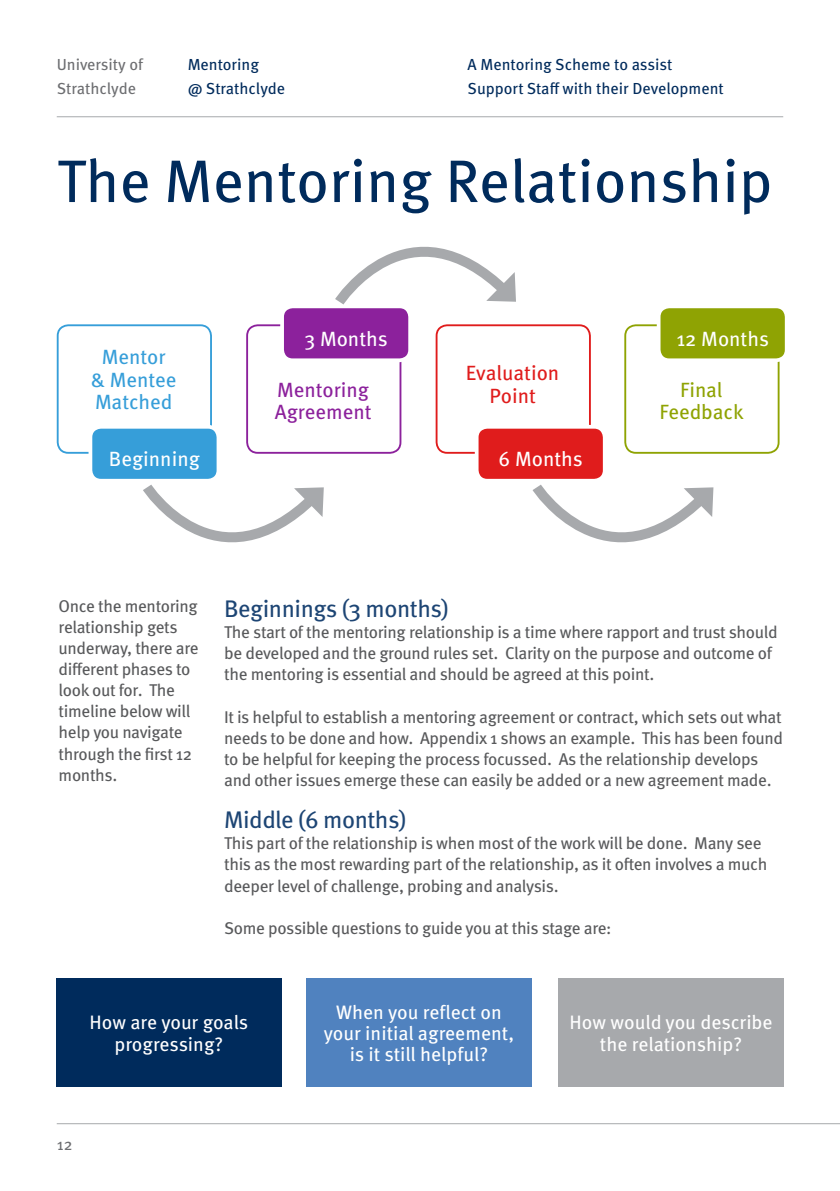
<style>
.page{position:relative;width:840px;height:1191px;background:#fff}
.page>*{position:absolute;margin:0;border:0;box-sizing:border-box;transform-origin:0 0}
.t1{font:60px "Meta OT";color:#002b5c}
.t2{font:24px "Meta OT";letter-spacing:-.02em;color:#1d4574}
.t3{font:20.6px "Meta OT";color:#fff}
.t4{font:20.6px/22.4px "Meta OT";color:#369ed9;text-align:center}
.t5{font:20.6px "Meta OT";color:#8c219c}
.t6{font:20.6px "Meta OT";color:#e01c1c}
.t7{font:20.6px/22.4px "Meta OT";letter-spacing:-.005em;color:#8fa303;text-align:center}
.t8{font:19.4px/21.2px "Meta OT";color:#fff;text-align:center}
.t9{font:17px/21px "Meta OT";letter-spacing:-.02em;color:#58595b}
.t10{font:16px/24px "Meta OT";color:#002b5c}
.t11{font:16px/24px "Meta OT";color:#6d6e71}
</style>
<div class="page">
<hr style="left:57px;top:116px;width:725px;height:1px;background:#a7a9ac">
<hr style="left:57px;top:1123px;width:782px;height:1px;background:#a7a9ac">
<div style="left:57px;top:324px;width:155px;height:130px;border:2px solid #369ed9;border-radius:11px"></div>
<div style="left:435px;top:324px;width:155px;height:130px;border:2px solid #e01c1c;border-radius:11px"></div>
<div style="left:246px;top:324px;width:155px;height:130px;border:2px solid #8c219c;border-radius:11px"></div>
<div style="left:624px;top:324px;width:155px;height:130px;border:2px solid #8fa303;border-radius:11px"></div>
<div style="left:476px;top:427px;width:128px;height:54px;background:#e01c1c;border-radius:11px"></div>
<div style="left:474px;top:425px;width:132px;height:57px;border:4px solid #fff;border-radius:11px"></div>
<div style="left:282px;top:306px;width:128px;height:54px;background:#8c219c;border-radius:11px"></div>
<div style="left:280px;top:304px;width:132px;height:58px;border:4px solid #fff;border-radius:11px"></div>
<div style="left:658px;top:306px;width:128px;height:54px;background:#8fa303;border-radius:11px"></div>
<div style="left:656px;top:304px;width:132px;height:58px;border:4px solid #fff;border-radius:11px"></div>
<div style="left:90px;top:427px;width:128px;height:54px;background:#369ed9;border-radius:11px"></div>
<div style="left:88px;top:425px;width:132px;height:57px;border:4px solid #fff;border-radius:11px"></div>
<svg style="left:137px;top:477px;width:187px;height:66px"></svg>
<svg style="left:526px;top:477px;width:188px;height:66px"></svg>
<svg style="left:329px;top:246px;width:187px;height:66px"></svg>
<div style="left:56px;top:978px;width:225px;height:109px;background:#002b5c"></div>
<div style="left:306px;top:978px;width:225px;height:109px;background:#5082bf"></div>
<div style="left:558px;top:978px;width:225px;height:109px;background:#a7a9ac"></div>
<p class="t11" style="left:57px;top:53px;width:88px">University of<br>Strathclyde</p>
<p class="t10" style="left:187px;top:53px;width:99px">Mentoring<br>@ Strathclyde</p>
<p class="t10" style="left:467px;top:53px;width:257px">A Mentoring Scheme to assist<br>Support Staff with their Development</p>
<h1 class="t1" style="left:57px;top:145px;width:716px">The Mentoring Relationship</h1>
<p class="t4" style="left:91px;top:346px;width:87px">Mentor<br>&amp; Mentee<br>Matched</p>
<p class="t3" style="left:109px;top:446px;width:92px">Beginning</p>
<p class="t3" style="left:304px;top:326px;width:85px">3 Months</p>
<p class="t3" style="left:676px;top:326px;width:94px">12 Months</p>
<p class="t6" style="left:465px;top:360px;width:95px">Evaluation</p>
<p class="t5" style="left:277px;top:377px;width:93px">Mentoring</p>
<p class="t6" style="left:489px;top:383px;width:48px">Point</p>
<p class="t5" style="left:275px;top:399px;width:98px">Agreement</p>
<p class="t3" style="left:498px;top:446px;width:86px">6 Months</p>
<p class="t7" style="left:659px;top:378px;width:86px">Final<br>Feedback</p>
<p class="t9" style="left:59px;top:595px;width:141px">Once the mentoring relationship gets underway, there are different phases to look out for. The timeline below will help you navigate through the first 12 months.</p>
<h2 class="t2" style="left:224px;top:594px;width:226px">Beginnings (3 months)</h2>
<p class="t9" style="left:224px;top:622px;width:554px">The start of the mentoring relationship is a time where rapport and trust should be developed and the ground rules set. Clarity on the purpose and outcome of the mentoring is essential and should be agreed at this point.</p>
<p class="t9" style="left:224px;top:706px;width:560px">It is helpful to establish a mentoring agreement or contract, which sets out what needs to be done and how. Appendix 1 shows an example. This has been found to be helpful for keeping the process focussed. As the relationship develops and other issues emerge these can easily be added or a new agreement made.</p>
<h2 class="t2" style="left:224px;top:805px;width:184px">Middle (6 months)</h2>
<p class="t9" style="left:224px;top:833px;width:544px">This part of the relationship is when most of the work will be done. Many see this as the most rewarding part of the relationship, as it often involves a much deeper level of challenge, probing and analysis.</p>
<p class="t9" style="left:224px;top:917px;width:388px">Some possible questions to guide you at this stage are:</p>
<p class="t8" style="left:89px;top:1012px;width:160px">How are your goals progressing?</p>
<p class="t8" style="left:323px;top:1001px;width:192px">When you reflect on your initial agreement, is it still helpful?</p>
<p class="t8" style="left:569px;top:1012px;width:204px">How would you describe the relationship?</p>
<p class="t11" style="left:57px;top:1133px;width:17px">12</p>
</div>
